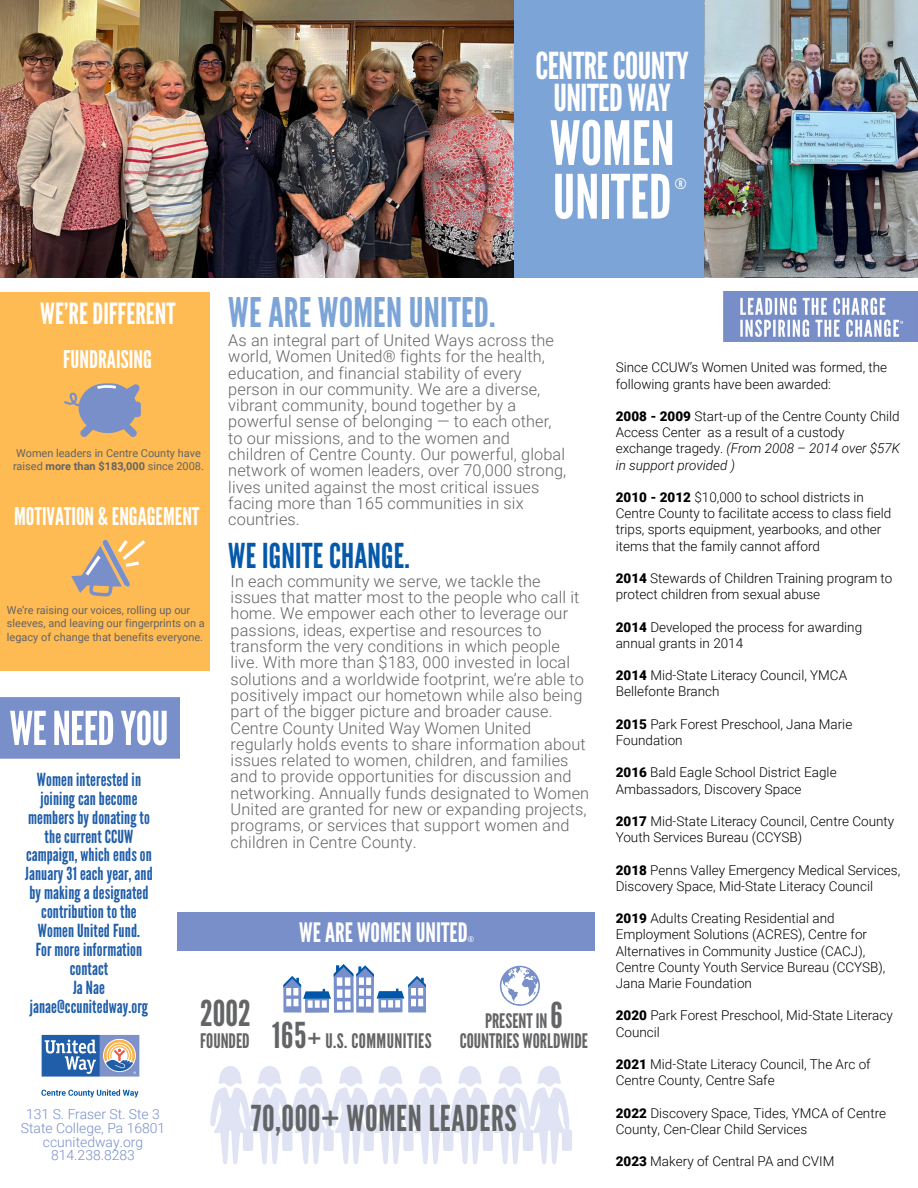
<style>
.page{position:relative;width:918px;height:1188px;background:#fff}
.page>*{position:absolute;margin:0;border:0;box-sizing:border-box;transform-origin:0 0}
.t1{font:60.9px/53.6px "League Gothic";color:#fff}
.t2{font:40.8px "League Gothic";letter-spacing:.005em;color:#7da4d6}
.t3{font:37.05px/32.7px "League Gothic";letter-spacing:-.015em;color:#fff;text-align:center}
.t4{font:35.7px "League Gothic";letter-spacing:.02em;color:#636466}
.t5{font:34.2px "League Gothic";letter-spacing:.005em;color:#0559a9}
.t6{font:29.25px "League Gothic";color:#fff}
.t7{font:26.7px "League Gothic";color:#fff}
.t8{font:24.3px "League Gothic";color:#fff}
.t9{font:20.1px/20.1px "League Gothic";color:#636466;text-align:center}
.t10{font:20.1px "League Gothic";letter-spacing:.025em;color:#636466}
.t11{font:18px/18.9px "League Gothic";letter-spacing:.01em;color:#205ea9;text-align:center}
.t12{font:300 16.35px/16.4px "Roboto";letter-spacing:.01em;color:#636466}
.t13{font:14.55px "League Gothic";color:#fff}
.t14{font:300 13.95px/14px "Roboto";color:#788fc9;text-align:center}
.t15{font:300 13.5px/16.2px "Roboto";color:#000}
.t16{font:10.95px/13.4px "Roboto";color:#636466}
.t17{font:7.8px "League Gothic";color:#fff}
.s1{font-weight:700}
.s2{font-size:35.7px}
.s3{font-size:26.7px}
.s4{font-weight:900}
.s5{font-style:italic}
</style>
<div class="page">
<div style="left:0;top:292px;width:210px;height:378px;background:#feba53"></div>
<svg style="left:64px;top:383px;width:77px;height:54px"></svg>
<svg style="left:71px;top:539px;width:75px;height:58px"></svg>
<svg style="left:210px;top:1066px;width:362px;height:98px"></svg>
<div style="left:178px;top:912px;width:417px;height:39px;background:#788fc9"></div>
<svg style="left:283px;top:964px;width:143px;height:49px"></svg>
<div style="left:381px;top:1000px;width:5px;height:8px;background:#fff"></div>
<div style="left:388px;top:1000px;width:5px;height:8px;background:#fff"></div>
<div style="left:395px;top:1000px;width:5px;height:8px;background:#fff"></div>
<svg style="left:500px;top:966px;width:40px;height:40px"></svg>
<div style="left:0;top:0;width:901px;height:277px;background:#7da4d6"></div>
<img style="left:705px;top:0;width:213px;height:277px">
<img style="left:0;top:0;width:513px;height:277px">
<img style="left:41px;top:1034px;width:99px;height:64px">
<img style="left:723px;top:292px;width:195px;height:49px">
<svg style="left:0;top:697px;width:180px;height:62px"></svg>
<h3 class="t3" style="left:535px;top:49px;width:155px">CENTRE COUNTY<br>UNITED WAY</h3>
<h1 class="t1" style="left:550px;top:117px;width:126px">WOMEN<br>UNITED</h1>
<p class="t13" style="left:675px;top:175px;width:13px">®</p>
<h2 class="t2" style="left:228px;top:288px;width:269px">WE ARE WOMEN UNITED.</h2>
<h3 class="t6" style="left:40px;top:297px;width:137px">WE’RE DIFFERENT</h3>
<h3 class="t8" style="left:63px;top:345px;width:90px">FUNDRAISING</h3>
<p class="t12" style="left:228px;top:331px;width:340px">As an integral part of United Ways across the world, Women United® fights for the health, education, and financial stability of every person in our community. We are a diverse, vibrant community, bound together by a powerful sense of belonging — to each other, to our missions, and to the women and children of Centre County. Our powerful, global network of women leaders, over 70,000 strong, lives united against the most critical issues facing more than 165 communities in six countries.</p>
<h3 class="t5" style="left:228px;top:535px;width:183px">WE IGNITE CHANGE.</h3>
<p class="t12" style="left:231px;top:572px;width:360px">In each community we serve, we tackle the issues that matter most to the people who call it home. We empower each other to leverage our passions, ideas, expertise and resources to transform the very conditions in which people live. With more than $183, 000 invested in local solutions and a worldwide footprint, we’re able to positively impact our hometown while also being part of the bigger picture and broader cause.<br>Centre County United Way Women United regularly holds events to share information about issues related to women, children, and families and to provide opportunities for discussion and networking. Annually funds designated to Women United are granted for new or expanding projects, programs, or services that support women and children in Centre County.</p>
<p class="t16" style="left:13px;top:446px;width:192px">Women leaders in Centre County have raised <span class="s1">more than $183,000</span> since 2008.</p>
<h3 class="t8" style="left:14px;top:502px;width:187px">MOTIVATION &amp; ENGAGEMENT</h3>
<p class="t16" style="left:7px;top:603px;width:199px">We’re raising our voices, rolling up our sleeves, and leaving our fingerprints on a legacy of change that benefits everyone.</p>
<p class="t11" style="left:25px;top:770px;width:129px">Women interested in joining can become members by donating to the current CCUW campaign, which ends on<br>January 31 each year, and by making a designated contribution to the<br>Women United Fund.<br>For more information contact<br>Ja Nae janae@ccunitedway.org</p>
<h3 class="t7" style="left:299px;top:917px;width:170px">WE ARE WOMEN UNITED</h3>
<p class="t17" style="left:468px;top:935px;width:8px">®</p>
<h3 class="t4" style="left:200px;top:992px;width:52px">2002</h3>
<h3 class="t9" style="left:200px;top:1031px;width:51px">FOUNDED</h3>
<h3 class="t9" style="left:460px;top:1011px;width:130px">PRESENT IN <span class="s2">6<br></span>COUNTRIES WORLDWIDE</h3>
<h3 class="t10" style="left:272px;top:1029px;width:161px"><span class="s2">165</span><span class="s3">+</span> U.S. COMMUNITIES</h3>
<p class="t14" style="left:21px;top:1106px;width:146px">131 S. Fraser St. Ste 3<br>State College, Pa 16801 ccunitedway.org<br>814.238.8283</p>
<h3 class="t4" style="left:251px;top:1097px;width:267px">70,000+ WOMEN LEADERS</h3>
<p class="t15" style="left:616px;top:359px;width:273px">Since CCUW’s Women United was formed, the following grants have been awarded:</p>
<p class="t15" style="left:616px;top:408px;width:286px"><span class="s4">2008 - 2009</span> Start-up of the Centre County Child Access Center as a result of a custody exchange tragedy. <span class="s5">(From 2008 – 2014 over $57K in support provided )</span></p>
<p class="t15" style="left:616px;top:489px;width:277px"><span class="s4">2010 - 2012</span> $10,000 to school districts in Centre County to facilitate access to class field trips, sports equipment, yearbooks, and other items that the family cannot afford</p>
<p class="t15" style="left:616px;top:570px;width:278px"><span class="s4">2014</span> Stewards of Children Training program to protect children from sexual abuse</p>
<p class="t15" style="left:616px;top:618px;width:248px"><span class="s4">2014</span> Developed the process for awarding annual grants in 2014</p>
<p class="t15" style="left:616px;top:667px;width:233px"><span class="s4">2014</span> Mid-State Literacy Council, YMCA<br>Bellefonte Branch</p>
<p class="t15" style="left:616px;top:715px;width:238px"><span class="s4">2015</span> Park Forest Preschool, Jana Marie<br>Foundation</p>
<p class="t15" style="left:616px;top:764px;width:222px"><span class="s4">2016</span> Bald Eagle School District Eagle<br>Ambassadors, Discovery Space</p>
<p class="t15" style="left:616px;top:813px;width:280px"><span class="s4">2017</span> Mid-State Literacy Council, Centre County<br>Youth Services Bureau (CCYSB)</p>
<p class="t15" style="left:616px;top:861px;width:286px"><span class="s4">2018</span> Penns Valley Emergency Medical Services,<br>Discovery Space, Mid-State Literacy Council</p>
<p class="t15" style="left:616px;top:910px;width:271px"><span class="s4">2019</span> Adults Creating Residential and Employment Solutions (ACRES), Centre for Alternatives in Community Justice (CACJ), Centre County Youth Service Bureau (CCYSB), Jana Marie Foundation</p>
<p class="t15" style="left:616px;top:1007px;width:279px"><span class="s4">2020</span> Park Forest Preschool, Mid-State Literacy<br>Council</p>
<p class="t15" style="left:616px;top:1056px;width:256px"><span class="s4">2021</span> Mid-State Literacy Council, The Arc of<br>Centre County, Centre Safe</p>
<p class="t15" style="left:616px;top:1104px;width:272px"><span class="s4">2022</span> Discovery Space, Tides, YMCA of Centre<br>County, Cen-Clear Child Services</p>
<p class="t15" style="left:616px;top:1153px;width:220px"><span class="s4">2023</span> Makery of Central PA and CVIM</p>
</div>
